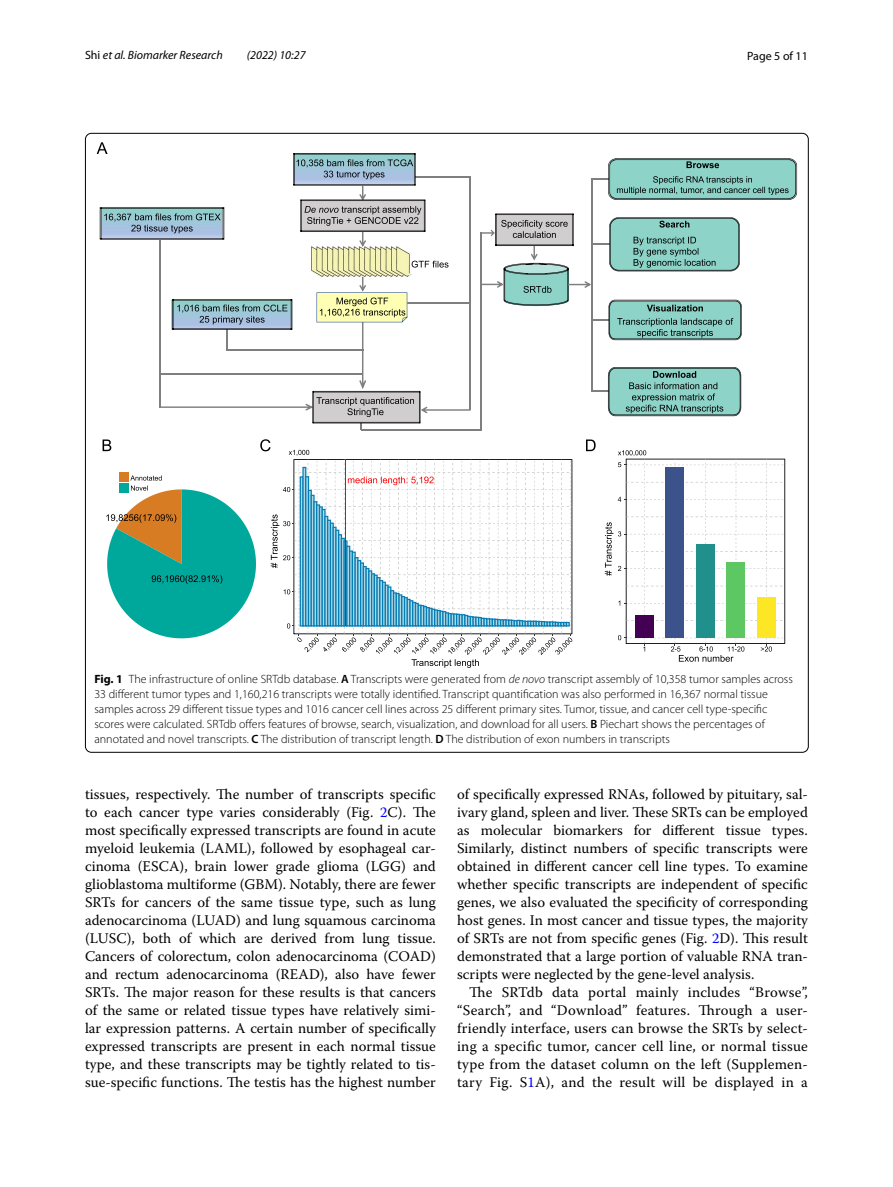
<style>
.page{position:relative;width:893px;height:1187px;background:#fff}
.page>*{position:absolute;margin:0;border:0;box-sizing:border-box;transform-origin:0 0}
.t1{font:14.7px/18px "Warnock Pro";letter-spacing:.005em;color:#000;text-align:justify}
.t2{font:300 12px/15px "Myriad Pro";color:#000}
.t3{font:italic 12px "Myriad Pro";color:#000}
.t4{font:12px "Myriad Pro";color:#000}
.s1{font-style:normal}
.s2{font-weight:700}
.s3{font-weight:600}
.s4{font-style:italic}
.s5{color:#00f}
</style>
<div class="page">
<img style="left:101px;top:176px;width:370px;height:101px">
<hr style="left:415px;top:176px;width:54px;height:2px;background:#7f7f7f">
<hr style="left:469px;top:176px;width:1px;height:234px;background:#7f7f7f">
<hr style="left:159px;top:240px;width:2px;height:168px;background:#7f7f7f">
<hr style="left:361px;top:429px;width:121px;height:1px;background:#7f7f7f">
<hr style="left:480px;top:232px;width:2px;height:198px;background:#7f7f7f">
<hr style="left:592px;top:178px;width:1px;height:213px;background:#7f7f7f">
<svg style="left:100px;top:207px;width:124px;height:32px;background:#8aa9b9"></svg>
<svg style="left:293px;top:153px;width:132px;height:94px"></svg>
<svg style="left:412px;top:261px;width:36px;height:6px"></svg>
<svg style="left:161px;top:277px;width:310px;height:153px"></svg>
<svg style="left:593px;top:158px;width:204px;height:42px;background:#85bbb2"></svg>
<svg style="left:482px;top:213px;width:260px;height:127px"></svg>
<svg style="left:592px;top:367px;width:149px;height:49px;background:#85b8b0"></svg>
<svg style="left:97px;top:142px;width:11px;height:12px"></svg>
<svg style="left:586px;top:439px;width:10px;height:12px"></svg>
<svg style="left:605px;top:450px;width:180px;height:211px"></svg>
<svg style="left:103px;top:439px;width:470px;height:228px"></svg>
<p class="t3" style="left:85px;top:48px;width:139px"><span class="s1">Shi</span> et al. Biomarker Research</p>
<p class="t3" style="left:247px;top:48px;width:60px">(2022) 10:27</p>
<p class="t4" style="left:747px;top:48px;width:62px">Page 5 of 11</p>
<p class="t2" style="left:94px;top:671px;width:700px"><span class="s2">Fig. 1</span> The infrastructure of online SRTdb database. <span class="s3">A</span> Transcripts were generated from <span class="s4">de novo</span> transcript assembly of 10,358 tumor samples across 33 different tumor types and 1,160,216 transcripts were totally identified. Transcript quantification was also performed in 16,367 normal tissue samples across 29 different tissue types and 1016 cancer cell lines across 25 different primary sites. Tumor, tissue, and cancer cell type-specific scores were calculated. SRTdb offers features of browse, search, visualization, and download for all users. <span class="s3">B</span> Piechart shows the percentages of annotated and novel transcripts. <span class="s3">C</span> The distribution of transcript length. <span class="s3">D</span> The distribution of exon numbers in transcripts</p>
<p class="t1" style="left:85px;top:785px;width:352px">tissues, respectively. The number of transcripts specific to each cancer type varies considerably (Fig. <span class="s5">2</span>C). The most specifically expressed transcripts are found in acute myeloid leukemia (LAML), followed by esophageal car&shy;cinoma (ESCA), brain lower grade glioma (LGG) and glioblastoma multiforme (GBM). Notably, there are fewer SRTs for cancers of the same tissue type, such as lung adenocarcinoma (LUAD) and lung squamous carcinoma (LUSC), both of which are derived from lung tissue.<br>Cancers of colorectum, colon adenocarcinoma (COAD) and rectum adenocarcinoma (READ), also have fewer SRTs. The major reason for these results is that cancers of the same or related tissue types have relatively simi&shy;lar expression patterns. A certain number of specifically expressed transcripts are present in each normal tissue type, and these transcripts may be tightly related to tis&shy;sue-specific functions. The testis has the highest number</p>
<p class="t1" style="left:457px;top:785px;width:352px">of specifically expressed RNAs, followed by pituitary, sal&shy;ivary gland, spleen and liver. These SRTs can be employed as molecular biomarkers for different tissue types.<br>Similarly, distinct numbers of specific transcripts were obtained in different cancer cell line types. To examine whether specific transcripts are independent of specific genes, we also evaluated the specificity of corresponding host genes. In most cancer and tissue types, the majority of SRTs are not from specific genes (Fig. <span class="s5">2</span>D). This result demonstrated that a large portion of valuable RNA tran&shy;scripts were neglected by the gene-level analysis.</p>
<p class="t1" style="left:457px;top:983px;width:352px;text-indent:12px">The SRTdb data portal mainly includes “Browse”, “Search”, and “Download” features. Through a user&shy;friendly interface, users can browse the SRTs by select&shy;ing a specific tumor, cancer cell line, or normal tissue type from the dataset column on the left (Supplemen&shy;tary Fig. S<span class="s5">1</span>A), and the result will be displayed in a</p>
</div>
